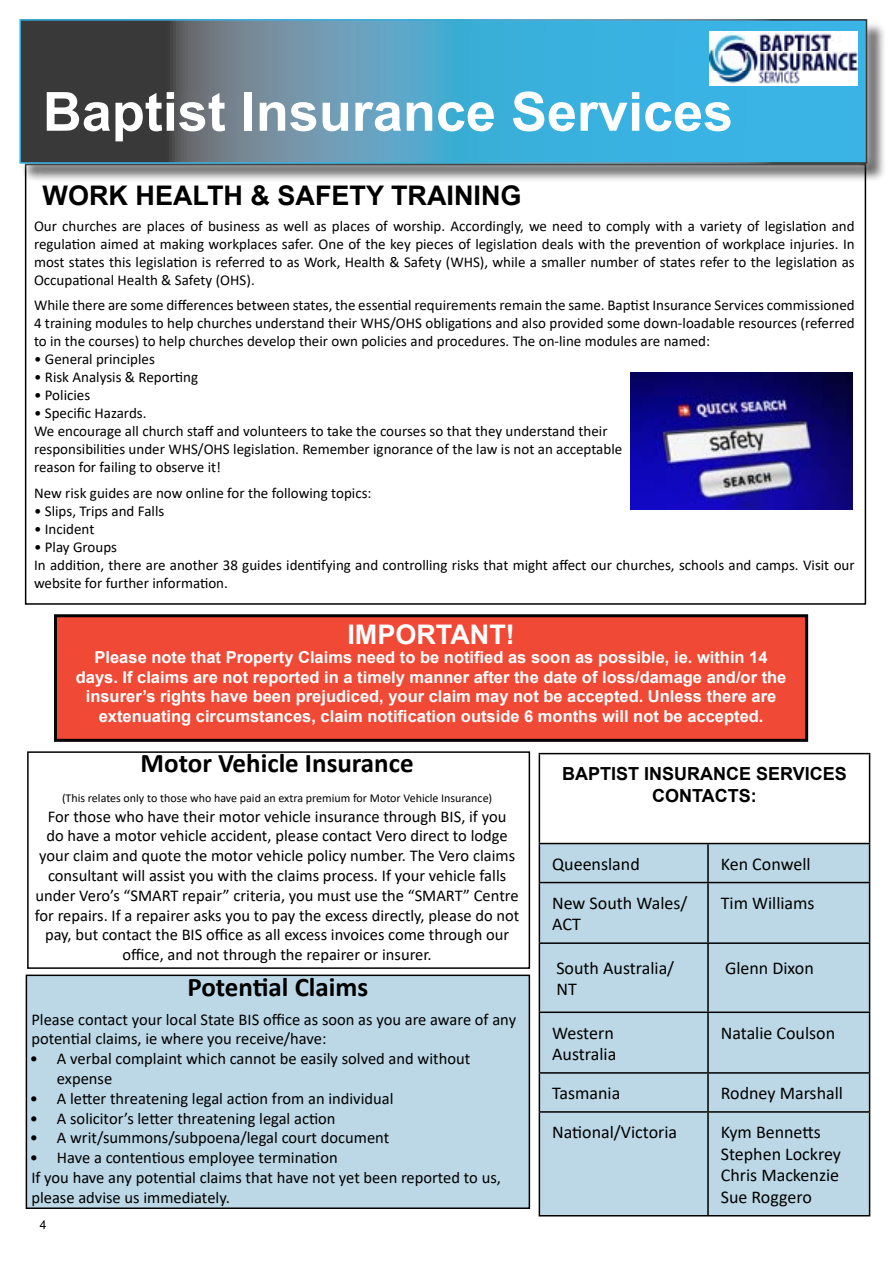
<style>
.page{position:relative;width:893px;height:1263px;background:#fff}
.page>*{position:absolute;margin:0;border:0;box-sizing:border-box;transform-origin:0 0}
.t1{font:700 54px "Arial";color:#fff}
.t2{font:700 27px "Calibri";color:#000}
.t3{font:700 27px "Arial";color:#000}
.t4{font:700 27px "Arial";color:#fff}
.t5{font:18px/21.6px "Calibri";color:#000}
.t6{font:700 18px/21.6px "Arial";color:#000;text-align:center}
.t7{font:16.5px/19.8px "Calibri";color:#000}
.t8{font:700 16.5px/19.8px "Arial";color:#fff;text-align:center}
.t9{font:15px/18px "Calibri";color:#000;text-align:justify}
.t10{font:12px "Calibri";color:#000}
.t11{font:12px "Arial";color:#000}
</style>
<div class="page">
<div style="left:56px;top:616px;width:751px;height:124px;background:#f04935"></div>
<div style="left:54px;top:614px;width:754px;height:128px;border:3px solid #000"></div>
<div style="left:540px;top:844px;width:329px;height:371px;background:#bcd8e6"></div>
<hr style="left:539px;top:753px;width:169px;height:1px;background:#000">
<hr style="left:539px;top:754px;width:1px;height:89px;background:#000">
<hr style="left:708px;top:753px;width:162px;height:1px;background:#000">
<hr style="left:869px;top:754px;width:1px;height:89px;background:#000">
<hr style="left:539px;top:843px;width:169px;height:1px;background:#000">
<hr style="left:539px;top:844px;width:1px;height:38px;background:#000">
<hr style="left:708px;top:843px;width:162px;height:1px;background:#000">
<hr style="left:707px;top:844px;width:2px;height:38px;background:#000">
<hr style="left:869px;top:844px;width:1px;height:38px;background:#000">
<hr style="left:539px;top:882px;width:169px;height:1px;background:#000">
<hr style="left:539px;top:883px;width:1px;height:59px;background:#000">
<hr style="left:708px;top:882px;width:162px;height:1px;background:#000">
<hr style="left:707px;top:883px;width:2px;height:59px;background:#000">
<hr style="left:869px;top:883px;width:1px;height:59px;background:#000">
<hr style="left:539px;top:942px;width:169px;height:2px;background:#000">
<hr style="left:539px;top:944px;width:1px;height:67px;background:#000">
<hr style="left:708px;top:942px;width:162px;height:2px;background:#000">
<hr style="left:707px;top:944px;width:2px;height:67px;background:#000">
<hr style="left:869px;top:944px;width:1px;height:67px;background:#000">
<hr style="left:539px;top:1011px;width:169px;height:2px;background:#000">
<hr style="left:539px;top:1013px;width:1px;height:59px;background:#000">
<hr style="left:708px;top:1011px;width:162px;height:2px;background:#000">
<hr style="left:707px;top:1013px;width:2px;height:59px;background:#000">
<hr style="left:869px;top:1013px;width:1px;height:59px;background:#000">
<hr style="left:539px;top:1072px;width:169px;height:2px;background:#000">
<hr style="left:539px;top:1074px;width:1px;height:37px;background:#000">
<hr style="left:708px;top:1072px;width:162px;height:2px;background:#000">
<hr style="left:707px;top:1074px;width:2px;height:37px;background:#000">
<hr style="left:869px;top:1074px;width:1px;height:37px;background:#000">
<hr style="left:539px;top:1111px;width:169px;height:2px;background:#000">
<hr style="left:539px;top:1113px;width:1px;height:102px;background:#000">
<hr style="left:708px;top:1111px;width:162px;height:2px;background:#000">
<hr style="left:707px;top:1113px;width:2px;height:102px;background:#000">
<hr style="left:869px;top:1113px;width:1px;height:102px;background:#000">
<hr style="left:539px;top:1215px;width:169px;height:1px;background:#000">
<hr style="left:708px;top:1215px;width:162px;height:1px;background:#000">
<div style="left:27px;top:751px;width:503px;height:218px;border:2px solid #000"></div>
<div style="left:26px;top:975px;width:503px;height:233px;background:#bcd8e6"></div>
<div style="left:26px;top:974px;width:504px;height:235px;border:2px solid #000"></div>
<img style="left:631px;top:373px;width:221px;height:137px">
<div style="left:22px;top:22px;width:864px;height:160px;background:#000;opacity:.75"></div>
<div style="left:10px;top:10px;width:867px;height:163px;background:#fff;opacity:.75"></div>
<svg style="left:22px;top:22px;width:842px;height:139px;background:#4a8fab"></svg>
<img style="left:709px;top:31px;width:148px;height:54px">
<h1 class="t1" style="left:43px;top:74px;width:692px">Baptist Insurance Services</h1>
<h2 class="t3" style="left:43px;top:176px;width:480px">WORK HEALTH &amp; SAFETY TRAINING</h2>
<p class="t9" style="left:34px;top:217px;width:822px">Our churches are places of business as well as places of worship. Accordingly, we need to comply with a variety of legislation and regulation aimed at making workplaces safer. One of the key pieces of legislation deals with the prevention of workplace injuries. In most states this legislation is referred to as Work, Health &amp; Safety (WHS), while a smaller number of states refer to the legislation as Occupational Health &amp; Safety (OHS).</p>
<p class="t9" style="left:34px;top:296px;width:822px">While there are some differences between states, the essential requirements remain the same. Baptist Insurance Services commissioned 4 training modules to help churches understand their WHS/OHS obligations and also provided some down-loadable resources (referred to in the courses) to help churches develop their own policies and procedures. The on-line modules are named:</p>
<p class="t9" style="left:34px;top:350px;width:122px">• General principles</p>
<p class="t9" style="left:34px;top:368px;width:166px">• Risk Analysis &amp; Reporting</p>
<p class="t9" style="left:34px;top:386px;width:58px">• Policies</p>
<p class="t9" style="left:34px;top:404px;width:590px;text-align:left">• Specific Hazards.<br>We encourage all church staff and volunteers to take the courses so that they understand their responsibilities under WHS/OHS legislation. Remember ignorance of the law is not an acceptable reason for failing to observe it!</p>
<p class="t9" style="left:34px;top:483px;width:339px">New risk guides are now online for the following topics:</p>
<p class="t9" style="left:34px;top:501px;width:132px">• Slips, Trips and Falls</p>
<p class="t9" style="left:34px;top:519px;width:62px">• Incident</p>
<p class="t9" style="left:34px;top:537px;width:822px;text-align:left">• Play Groups<br>In addition, there are another 38 guides identifying and controlling risks that might affect our churches, schools and camps. Visit our website for further information.</p>
<h2 class="t4" style="left:347px;top:616px;width:169px">IMPORTANT!</h2>
<p class="t8" style="left:76px;top:647px;width:712px">Please note that Property Claims need to be notified as soon as possible, ie. within 14 days. If claims are not reported in a timely manner after the date of loss/damage and/or the insurer’s rights have been prejudiced, your claim may not be accepted. Unless there are extenuating circumstances, claim notification outside 6 months will not be accepted.</p>
<h2 class="t2" style="left:141px;top:743px;width:275px">Motor Vehicle Insurance</h2>
<p class="t10" style="left:62px;top:789px;width:432px">(This relates only to those who have paid an extra premium for Motor Vehicle Insurance)</p>
<p class="t7" style="left:35px;top:806px;width:486px;text-align:center">For those who have their motor vehicle insurance through BIS, if you<br>do have a motor vehicle accident, please contact Vero direct to lodge your claim and quote the motor vehicle policy number. The Vero claims consultant will assist you with the claims process. If your vehicle falls under Vero’s “SMART repair” criteria, you must use the “SMART” Centre for repairs. If a repairer asks you to pay the excess directly, please do not pay, but contact the BIS office as all excess invoices come through our office, and not through the repairer or insurer.</p>
<h2 class="t2" style="left:187px;top:968px;width:182px">Potential Claims</h2>
<p class="t7" style="left:31px;top:1009px;width:486px">Please contact your local State BIS office as soon as you are aware of any potential claims, ie where you receive/have:</p>
<p class="t7" style="left:57px;top:1048px;width:415px;text-indent:-27px">• A verbal complaint which cannot be easily solved and without expense</p>
<p class="t7" style="left:30px;top:1088px;width:365px">• A letter threatening legal action from an individual</p>
<p class="t7" style="left:30px;top:1108px;width:307px">• A solicitor’s letter threatening legal action</p>
<p class="t7" style="left:30px;top:1128px;width:361px">• A writ/summons/subpoena/legal court document</p>
<p class="t7" style="left:30px;top:1147px;width:473px">• Have a contentious employee termination<br>If you have any potential claims that have not yet been reported to us, please advise us immediately.</p>
<p class="t11" style="left:40px;top:1217px;width:8px">4</p>
<p class="t6" style="left:562px;top:763px;width:286px">BAPTIST INSURANCE SERVICES<br>CONTACTS:</p>
<p class="t5" style="left:552px;top:852px;width:89px">Queensland</p>
<p class="t5" style="left:721px;top:852px;width:91px">Ken Conwell</p>
<p class="t5" style="left:552px;top:891px;width:137px">New South Wales/<br>ACT</p>
<p class="t5" style="left:721px;top:891px;width:95px">Tim Williams</p>
<p class="t5" style="left:556px;top:956px;width:119px">South Australia/<br>NT</p>
<p class="t5" style="left:725px;top:956px;width:90px">Glenn Dixon</p>
<p class="t5" style="left:552px;top:1021px;width:66px">Western<br>Australia</p>
<p class="t5" style="left:721px;top:1021px;width:116px">Natalie Coulson</p>
<p class="t5" style="left:552px;top:1082px;width:70px">Tasmania</p>
<p class="t5" style="left:721px;top:1082px;width:124px">Rodney Marshall</p>
<p class="t5" style="left:552px;top:1121px;width:127px">National/Victoria</p>
<p class="t5" style="left:721px;top:1121px;width:122px">Kym Bennetts<br>Stephen Lockrey<br>Chris Mackenzie<br>Sue Roggero</p>
</div>
